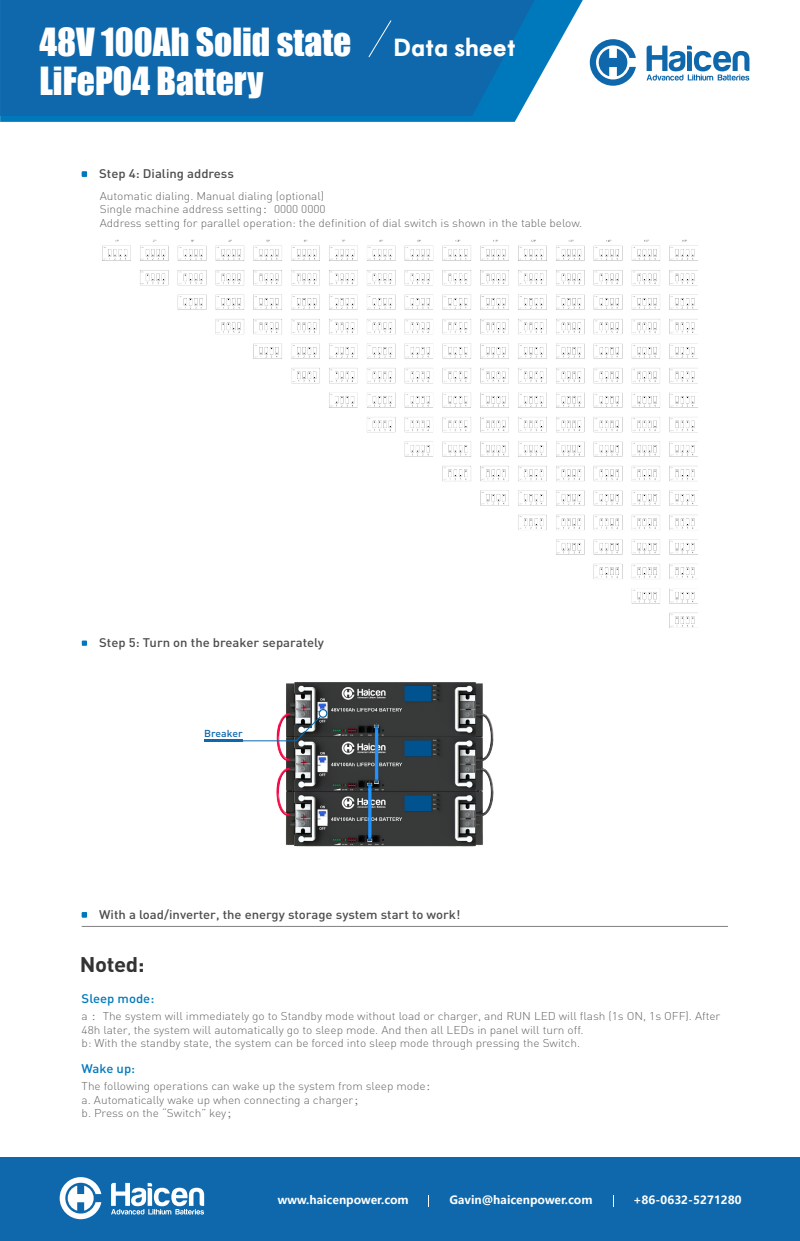
<style>
.page{position:relative;width:800px;height:1241px;background:#fff}
.page>*{position:absolute;margin:0;border:0;box-sizing:border-box;transform-origin:0 0}
.t1{font:35.62px/39px "Impact";color:#fff}
.t2{font:700 21px "DIN";letter-spacing:-.02em;color:#333;scale:1.05 1}
.t3{font:500 12.38px "DIN";color:#4d4d4d;scale:1.05 1}
.t4{font:500 12.38px "DIN";color:#0079bc;scale:1.05 1}
.t5{font:300 11.25px/13.5px "DIN";color:#666;scale:1.05 1}
.t6{font:700 11.25px "Microsoft Ya Hei";color:#fff}
.t7{font:500 10px "DIN";color:#0e68ab;scale:1.05 1}
.s1{font-family:"Motor Oil 1937 M54";font-size:23.62px}
.s2{font-family:"Adobe Song Std"}
</style>
<div class="page">
<div style="left:0;top:1156px;width:800px;height:84px;background:#0e68ab"></div>
<svg style="left:111px;top:1182px;width:93px;height:32px"></svg>
<svg style="left:60px;top:1177px;width:41px;height:41px"></svg>
<img style="left:204px;top:682px;width:290px;height:165px">
<svg style="left:82px;top:171px;width:5px;height:6px"></svg>
<svg style="left:82px;top:912px;width:5px;height:5px"></svg>
<svg style="left:82px;top:640px;width:5px;height:5px"></svg>
<hr style="left:82px;top:925px;width:646px;height:1px;background:#808080">
<div style="left:319px;top:708px;width:8px;height:9px;border:1px solid #0e68ab;border-radius:50%"></div>
<svg style="left:204px;top:715px;width:117px;height:26px"></svg>
<hr style="left:204px;top:739px;width:39px;height:2px;background:#0e68ab">
<img style="left:102px;top:240px;width:595px;height:387px">
<svg style="left:0;top:0;width:583px;height:122px;fill:#0079bc"></svg>
<div style="left:0;top:0;width:535px;height:116px;background:#0e68ab"></div>
<svg style="left:647px;top:46px;width:103px;height:35px"></svg>
<svg style="left:590px;top:39px;width:46px;height:47px"></svg>
<svg style="left:368px;top:20px;width:24px;height:38px"></svg>
<h1 class="t1" style="left:39px;top:21px;width:478px">48V 100Ah Solid state <span class="s1">Data sheet<br></span>LiFePO4 Battery</h1>
<p class="t3" style="left:99px;top:166px;width:130px">Step 4: Dialing address</p>
<p class="t5" style="left:100px;top:189px;width:461px">Automatic dialing. Manual dialing (optional)<br>Single machine address setting<span class="s2">：</span>0000 0000<br>Address setting for parallel operation: the definition of dial switch is shown in the table below.</p>
<p class="t3" style="left:99px;top:634px;width:216px">Step 5: Turn on the breaker separately</p>
<p class="t7" style="left:204px;top:726px;width:38px">Breaker</p>
<p class="t3" style="left:99px;top:906px;width:346px">With a load/inverter, the energy storage system start to work!</p>
<h2 class="t2" style="left:80px;top:950px;width:63px">Noted:</h2>
<p class="t4" style="left:82px;top:990px;width:71px">Sleep mode:</p>
<p class="t5" style="left:82px;top:1008px;width:610px">a <span class="s2">：</span>The system will immediately go to Standby mode without load or charger, and RUN LED will flash (1s ON, 1s OFF). After<br>48h later, the system will automatically go to sleep mode. And then all LEDs in panel will turn off.<br>b: With the standby state, the system can be forced into sleep mode through pressing the Switch.</p>
<p class="t5" style="left:82px;top:1079px;width:340px">The following operations can wake up the system from sleep mode<span class="s2">：</span>a. Automatically wake up when connecting a charger<span class="s2">；<br></span>b. Press on the “Switch” key<span class="s2">；</span></p>
<p class="t4" style="left:82px;top:1059px;width:53px">Wake up:</p>
<p class="t6" style="left:278px;top:1191px;width:132px">www.haicenpower.com</p>
<p class="t6" style="left:449px;top:1191px;width:145px">Gavin@haicenpower.com</p>
<p class="t6" style="left:633px;top:1191px;width:110px">+86-0632-5271280</p>
</div>
